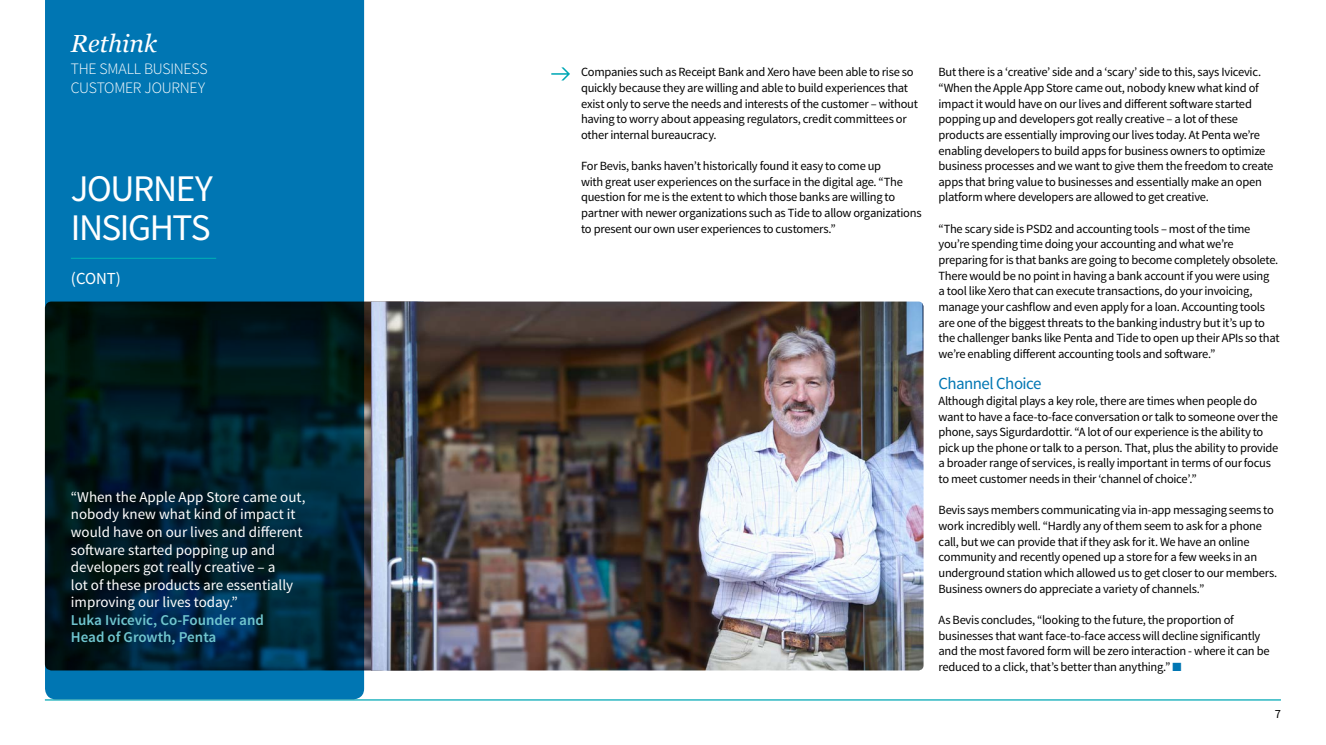
<style>
.page{position:relative;width:1326px;height:745px;background:#fff}
.page>*{position:absolute;margin:0;border:0;box-sizing:border-box;transform-origin:0 0}
.t1{font:37.5px/38.8px "Source Sans Pro";letter-spacing:-.04em;color:#fff}
.t2{font:italic 24.62px "Georgia";color:#fff}
.t3{font:16.88px "Source Sans Pro";letter-spacing:-.035em;color:#0076b3}
.t4{font:16.88px "Source Sans Pro";color:#fff}
.t5{font:300 15.88px/19.4px "Source Sans Pro";letter-spacing:-.015em;color:#fff}
.t6{font:15px/17.5px "Source Sans Pro";color:#fff}
.t7{font:600 15px/17.5px "Source Sans Pro";color:#70c6cf}
.t8{font:12.5px/15.6px "Source Sans Pro";letter-spacing:-.025em;color:#000}
.s1{color:#0076b3}
</style>
<div class="page">
<hr style="left:45px;top:698px;width:1235px;height:2px;background:#00a8b5">
<img style="left:371px;top:301px;width:552px;height:369px">
<svg style="left:45px;top:0;width:319px;height:698px;background:#004668"></svg>
<svg style="left:551px;top:67px;width:19px;height:13px"></svg>
<hr style="left:71px;top:257px;width:145px;height:2px;background:#00a8b5">
<h2 class="t2" style="left:71px;top:25px;width:88px">Rethink</h2>
<p class="t5" style="left:71px;top:59px;width:138px">THE SMALL BUSINESS<br>CUSTOMER JOURNEY</p>
<p class="t8" style="left:581px;top:65px;width:338px">Companies such as Receipt Bank and Xero have been able to rise so quickly because they are willing and able to build experiences that exist only to serve the needs and interests of the customer – without having to worry about appeasing regulators, credit committees or other internal bureaucracy.</p>
<p class="t8" style="left:581px;top:158px;width:342px">For Bevis, banks haven’t historically found it easy to come up<br>with great user experiences on the surface in the digital age. “The question for me is the extent to which those banks are willing to partner with newer organizations such as Tide to allow organizations to present our own user experiences to customers.”</p>
<h1 class="t1" style="left:71px;top:170px;width:143px">JOURNEY<br>INSIGHTS</h1>
<h3 class="t4" style="left:71px;top:268px;width:52px">(CONT)</h3>
<p class="t6" style="left:71px;top:488px;width:236px">“When the Apple App Store came out, nobody knew what kind of impact it would have on our lives and different software started popping up and developers got really creative – a<br>lot of these products are essentially improving our lives today.”</p>
<p class="t7" style="left:71px;top:611px;width:194px">Luka Ivicevic, Co-Founder and<br>Head of Growth, Penta</p>
<p class="t8" style="left:938px;top:65px;width:336px">But there is a ‘creative’ side and a ‘scary’ side to this, says Ivicevic. “When the Apple App Store came out, nobody knew what kind of impact it would have on our lives and different software started popping up and developers got really creative – a lot of these products are essentially improving our lives today. At Penta we’re enabling developers to build apps for business owners to optimize business processes and we want to give them the freedom to create apps that bring value to businesses and essentially make an open platform where developers are allowed to get creative.</p>
<p class="t8" style="left:938px;top:221px;width:342px">“The scary side is PSD2 and accounting tools – most of the time you’re spending time doing your accounting and what we’re preparing for is that banks are going to become completely obsolete.<br>There would be no point in having a bank account if you were using<br>a tool like Xero that can execute transactions, do your invoicing, manage your cashflow and even apply for a loan. Accounting tools are one of the biggest threats to the banking industry but it’s up to the challenger banks like Penta and Tide to open up their APIs so that we’re enabling different accounting tools and software.”</p>
<h3 class="t3" style="left:938px;top:373px;width:104px">Channel Choice</h3>
<p class="t8" style="left:938px;top:393px;width:341px">Although digital plays a key role, there are times when people do want to have a face-to-face conversation or talk to someone over the phone, says Sigurdardottir. “A lot of our experience is the ability to pick up the phone or talk to a person. That, plus the ability to provide a broader range of services, is really important in terms of our focus to meet customer needs in their ‘channel of choice’.”</p>
<p class="t8" style="left:938px;top:502px;width:340px">Bevis says members communicating via in-app messaging seems to work incredibly well. “Hardly any of them seem to ask for a phone call, but we can provide that if they ask for it. We have an online community and recently opened up a store for a few weeks in an underground station which allowed us to get closer to our members.<br>Business owners do appreciate a variety of channels.”</p>
<p class="t8" style="left:938px;top:611px;width:332px">As Bevis concludes, “looking to the future, the proportion of businesses that want face-to-face access will decline significantly and the most favored form will be zero interaction - where it can be reduced to a click, that’s better than anything.” <span class="s1">■</span></p>
<p class="t8" style="left:1274px;top:705px;width:8px">7</p>
</div>
